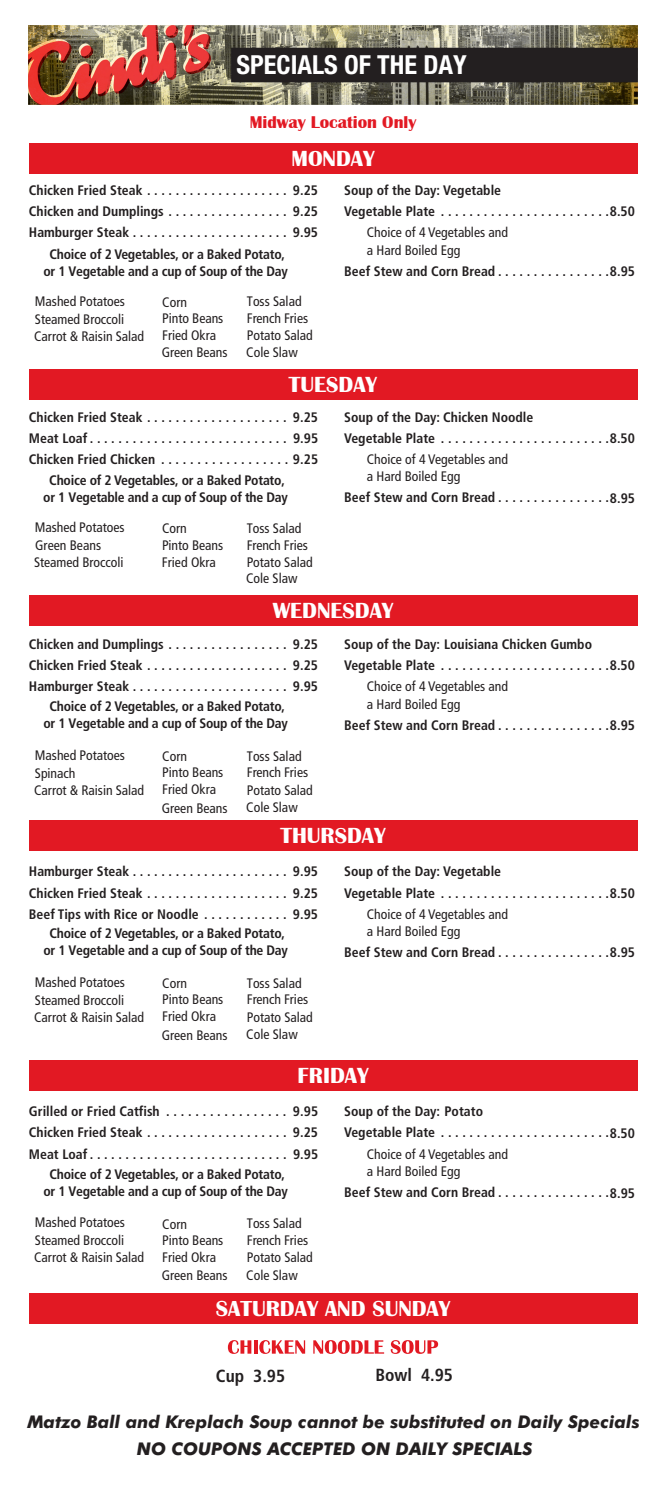
<style>
.page{position:relative;width:669px;height:1488px;background:#fff}
.page>*{position:absolute;margin:0;border:0;box-sizing:border-box;transform-origin:0 0}
.t1{font:700 condensed 26.25px "Helvetica Neue LT Std";color:#fff}
.t2{font:700 22.5px "Britannic";color:#fff}
.t3{font:italic 700 17.5px "Futura BT";color:#231f20}
.t4{font:700 17.5px "Britannic";color:#e21923}
.t5{font:700 condensed 17.5px "Frutiger";color:#231f20}
.t6{font:700 condensed 13.75px/21.1px "Frutiger";color:#231f20}
.t7{font:condensed 13.75px/17.5px "Frutiger";color:#231f20}
.t8{font:700 condensed 13.75px/16.6px "Frutiger";letter-spacing:-.02em;color:#231f20;text-align:center}
.t9{font:700 condensed 13.75px "Frutiger LT Std";color:#231f20}
.t10{font:condensed 13.75px "Frutiger LT Std";letter-spacing:-.005em;color:#231f20}
.s1{font-family:"Frutiger LT Std"}
.s2{font-family:"Frutiger"}
</style>
<div class="page">
<div style="left:29px;top:143px;width:607px;height:31px;background:#e21923"></div>
<div style="left:29px;top:369px;width:607px;height:31px;background:#e21923"></div>
<div style="left:29px;top:595px;width:607px;height:31px;background:#e21923"></div>
<div style="left:29px;top:820px;width:607px;height:31px;background:#e21923"></div>
<div style="left:29px;top:1060px;width:607px;height:31px;background:#e21923"></div>
<div style="left:29px;top:1293px;width:607px;height:30px;background:#e21923"></div>
<svg style="left:228px;top:1340px;width:23px;height:14px"></svg>
<svg style="left:254px;top:1340px;width:3px;height:13px"></svg>
<svg style="left:259px;top:1340px;width:46px;height:14px"></svg>
<svg style="left:313px;top:1340px;width:71px;height:14px"></svg>
<svg style="left:390px;top:1340px;width:48px;height:14px"></svg>
<img style="left:29px;top:25px;width:608px;height:79px">
<h1 class="t1" style="left:236px;top:50px;width:231px">SPECIALS OF THE DAY</h1>
<p class="t4" style="left:249px;top:113px;width:168px">Midway Location Only</p>
<h2 class="t2" style="left:291px;top:147px;width:85px">MONDAY</h2>
<p class="t6" style="left:344px;top:180px;width:158px">Soup of the Day: Vegetable</p>
<p class="t6" style="left:29px;top:181px;width:259px">Chicken Fried Steak ....................</p>
<p class="t6" style="left:29px;top:223px;width:259px">HamburgerSteak......................</p>
<p class="t6" style="left:293px;top:181px;width:27px">9.25</p>
<p class="t6" style="left:29px;top:202px;width:259px">Chicken and Dumplings .................</p>
<p class="t6" style="left:344px;top:202px;width:292px">Vegetable Plate ........................<span class="s1">8.50</span></p>
<p class="t6" style="left:293px;top:202px;width:27px">9.25</p>
<p class="t6" style="left:293px;top:223px;width:27px">9.95</p>
<p class="t7" style="left:366px;top:225px;width:143px">Choice of 4 Vegetables and a Hard Boiled Egg</p>
<p class="t8" style="left:43px;top:247px;width:246px">Choice of 2 Vegetables, or a Baked Potato, or 1 Vegetable and a cup of Soup of the Day</p>
<p class="t6" style="left:344px;top:261px;width:292px">Beef Stew and Corn Bread . . . . . . . . . . . . . . . .8.95</p>
<p class="t7" style="left:35px;top:293px;width:91px">Mashed Potatoes</p>
<p class="t7" style="left:162px;top:295px;width:26px">Corn</p>
<p class="t7" style="left:247px;top:294px;width:56px">Toss Salad</p>
<p class="t7" style="left:35px;top:311px;width:91px">Steamed Broccoli</p>
<p class="t7" style="left:162px;top:311px;width:63px">Pinto Beans</p>
<p class="t7" style="left:34px;top:328px;width:111px">Carrot &amp; Raisin Salad</p>
<p class="t7" style="left:162px;top:328px;width:55px">Fried Okra</p>
<p class="t7" style="left:162px;top:345px;width:67px">Green Beans</p>
<p class="t7" style="left:247px;top:311px;width:63px">French Fries</p>
<p class="t7" style="left:246px;top:329px;width:68px;line-height:16.4px">Potato Salad<br>Cole Slaw</p>
<h2 class="t2" style="left:289px;top:374px;width:90px">TUESDAY</h2>
<p class="t6" style="left:29px;top:407px;width:259px">Chicken Fried Steak ....................</p>
<p class="t6" style="left:293px;top:407px;width:27px">9.25<br>9.95</p>
<p class="t9" style="left:29px;top:451px;width:290px">Chicken Fried Chicken .................. <span class="s2">9.25</span></p>
<p class="t6" style="left:29px;top:428px;width:259px">Meat Loaf............................</p>
<p class="t8" style="left:43px;top:473px;width:246px">Choice of 2 Vegetables, or a Baked Potato, or 1 Vegetable and a cup of Soup of the Day</p>
<p class="t7" style="left:35px;top:520px;width:91px">Mashed Potatoes</p>
<p class="t7" style="left:162px;top:521px;width:26px">Corn</p>
<p class="t7" style="left:246px;top:520px;width:56px">Toss Salad</p>
<p class="t7" style="left:35px;top:537px;width:67px">Green Beans</p>
<p class="t10" style="left:34px;top:554px;width:91px">Steamed Broccoli</p>
<p class="t7" style="left:162px;top:537px;width:63px">Pinto Beans</p>
<p class="t7" style="left:162px;top:554px;width:55px">Fried Okra</p>
<p class="t7" style="left:246px;top:537px;width:63px">French Fries</p>
<p class="t7" style="left:246px;top:555px;width:68px;line-height:16.4px">Potato Salad<br>Cole Slaw</p>
<p class="t6" style="left:344px;top:407px;width:190px">Soup of the Day: Chicken Noodle</p>
<p class="t6" style="left:344px;top:428px;width:292px">Vegetable Plate ........................<span class="s1">8.50</span></p>
<p class="t7" style="left:366px;top:451px;width:143px">Choice of 4 Vegetables and a Hard Boiled Egg</p>
<p class="t6" style="left:344px;top:488px;width:292px">Beef Stew and Corn Bread . . . . . . . . . . . . . . . .8.95</p>
<h2 class="t2" style="left:272px;top:599px;width:122px">WEDNESDAY</h2>
<p class="t6" style="left:29px;top:635px;width:259px">Chicken and Dumplings .................</p>
<p class="t6" style="left:293px;top:635px;width:27px">9.25</p>
<p class="t6" style="left:344px;top:635px;width:249px">Soup of the Day: Louisiana Chicken Gumbo</p>
<p class="t6" style="left:29px;top:656px;width:259px">Chicken Fried Steak ....................<br>HamburgerSteak......................</p>
<p class="t6" style="left:293px;top:656px;width:27px">9.25<br>9.95</p>
<p class="t6" style="left:344px;top:656px;width:292px">Vegetable Plate ........................<span class="s1">8.50</span></p>
<p class="t7" style="left:366px;top:679px;width:143px">Choice of 4 Vegetables and a Hard Boiled Egg</p>
<p class="t8" style="left:43px;top:699px;width:246px">Choice of 2 Vegetables, or a Baked Potato, or 1 Vegetable and a cup of Soup of the Day</p>
<p class="t6" style="left:344px;top:716px;width:292px">Beef Stew and Corn Bread . . . . . . . . . . . . . . . .8.95</p>
<p class="t7" style="left:35px;top:747px;width:91px">Mashed Potatoes</p>
<p class="t7" style="left:162px;top:749px;width:26px">Corn</p>
<p class="t7" style="left:247px;top:748px;width:56px">Toss Salad</p>
<p class="t7" style="left:35px;top:765px;width:42px">Spinach</p>
<p class="t7" style="left:162px;top:765px;width:63px">Pinto Beans</p>
<p class="t7" style="left:247px;top:765px;width:63px">French Fries</p>
<p class="t7" style="left:34px;top:782px;width:111px">Carrot &amp; Raisin Salad</p>
<p class="t7" style="left:162px;top:782px;width:55px">Fried Okra</p>
<p class="t7" style="left:162px;top:800px;width:67px">Green Beans</p>
<p class="t7" style="left:246px;top:782px;width:68px">Potato Salad<br>Cole Slaw</p>
<h2 class="t2" style="left:280px;top:825px;width:107px">THURSDAY</h2>
<p class="t6" style="left:29px;top:862px;width:259px">Hamburger Steak . . . . . . . . . . . . . . . . . . . . . .</p>
<p class="t6" style="left:293px;top:862px;width:27px;text-align:justify">9.95<br>9.25<br>9.95</p>
<p class="t6" style="left:29px;top:883px;width:259px">Chicken Fried Steak ....................<br>Beef Tips with Rice or Noodle . . . . . . . . . . . .</p>
<p class="t8" style="left:43px;top:926px;width:246px">Choice of 2 Vegetables, or a Baked Potato, or 1 Vegetable and a cup of Soup of the Day</p>
<p class="t7" style="left:35px;top:974px;width:91px">Mashed Potatoes</p>
<p class="t7" style="left:162px;top:976px;width:26px">Corn</p>
<p class="t7" style="left:247px;top:975px;width:56px">Toss Salad</p>
<p class="t7" style="left:35px;top:992px;width:91px">Steamed Broccoli</p>
<p class="t7" style="left:162px;top:992px;width:63px">Pinto Beans</p>
<p class="t7" style="left:247px;top:992px;width:63px">French Fries</p>
<p class="t7" style="left:34px;top:1009px;width:111px">Carrot &amp; Raisin Salad</p>
<p class="t7" style="left:162px;top:1009px;width:55px">Fried Okra</p>
<p class="t7" style="left:162px;top:1027px;width:67px">Green Beans</p>
<p class="t7" style="left:246px;top:1009px;width:68px">Potato Salad<br>Cole Slaw</p>
<p class="t6" style="left:344px;top:862px;width:158px">Soup of the Day: Vegetable</p>
<p class="t6" style="left:344px;top:883px;width:292px">Vegetable Plate ........................<span class="s1">8.50</span></p>
<p class="t7" style="left:366px;top:906px;width:143px">Choice of 4 Vegetables and a Hard Boiled Egg</p>
<p class="t6" style="left:344px;top:943px;width:292px">Beef Stew and Corn Bread . . . . . . . . . . . . . . . .8.95</p>
<h2 class="t2" style="left:297px;top:1064px;width:72px">FRIDAY</h2>
<p class="t6" style="left:344px;top:1102px;width:140px">Soup of the Day: Potato</p>
<p class="t9" style="left:29px;top:1103px;width:259px">Grilled or Fried Catfish .................</p>
<p class="t6" style="left:293px;top:1102px;width:27px;text-align:justify">9.95<br>9.25<br>9.95</p>
<p class="t6" style="left:29px;top:1123px;width:259px">Chicken Fried Steak ....................</p>
<p class="t6" style="left:344px;top:1123px;width:292px">Vegetable Plate ........................<span class="s1">8.50</span></p>
<p class="t6" style="left:29px;top:1144px;width:259px">Meat Loaf............................</p>
<p class="t7" style="left:366px;top:1146px;width:143px">Choice of 4 Vegetables and a Hard Boiled Egg</p>
<p class="t8" style="left:43px;top:1167px;width:246px">Choice of 2 Vegetables, or a Baked Potato, or 1 Vegetable and a cup of Soup of the Day</p>
<p class="t6" style="left:344px;top:1183px;width:292px">Beef Stew and Corn Bread . . . . . . . . . . . . . . . .8.95</p>
<p class="t7" style="left:35px;top:1215px;width:91px">Mashed Potatoes</p>
<p class="t7" style="left:162px;top:1216px;width:26px">Corn</p>
<p class="t7" style="left:247px;top:1215px;width:56px">Toss Salad</p>
<p class="t7" style="left:35px;top:1233px;width:91px">Steamed Broccoli</p>
<p class="t7" style="left:162px;top:1232px;width:63px">Pinto Beans</p>
<p class="t7" style="left:247px;top:1232px;width:63px">French Fries</p>
<p class="t7" style="left:34px;top:1250px;width:111px">Carrot &amp; Raisin Salad</p>
<p class="t7" style="left:162px;top:1249px;width:55px">Fried Okra</p>
<p class="t7" style="left:162px;top:1267px;width:67px">Green Beans</p>
<p class="t7" style="left:246px;top:1249px;width:68px">Potato Salad<br>Cole Slaw</p>
<h2 class="t2" style="left:216px;top:1295px;width:236px">SATURDAY AND SUNDAY</h2>
<p class="t5" style="left:216px;top:1368px;width:71px">Cup 3.95</p>
<p class="t5" style="left:375px;top:1368px;width:79px">Bowl 4.95</p>
<p class="t3" style="left:27px;top:1412px;width:613px">Matzo Ball and Kreplach Soup cannot be substituted on Daily Specials</p>
<p class="t3" style="left:137px;top:1439px;width:397px">NO COUPONS ACCEPTED ON DAILY SPECIALS</p>
</div>
